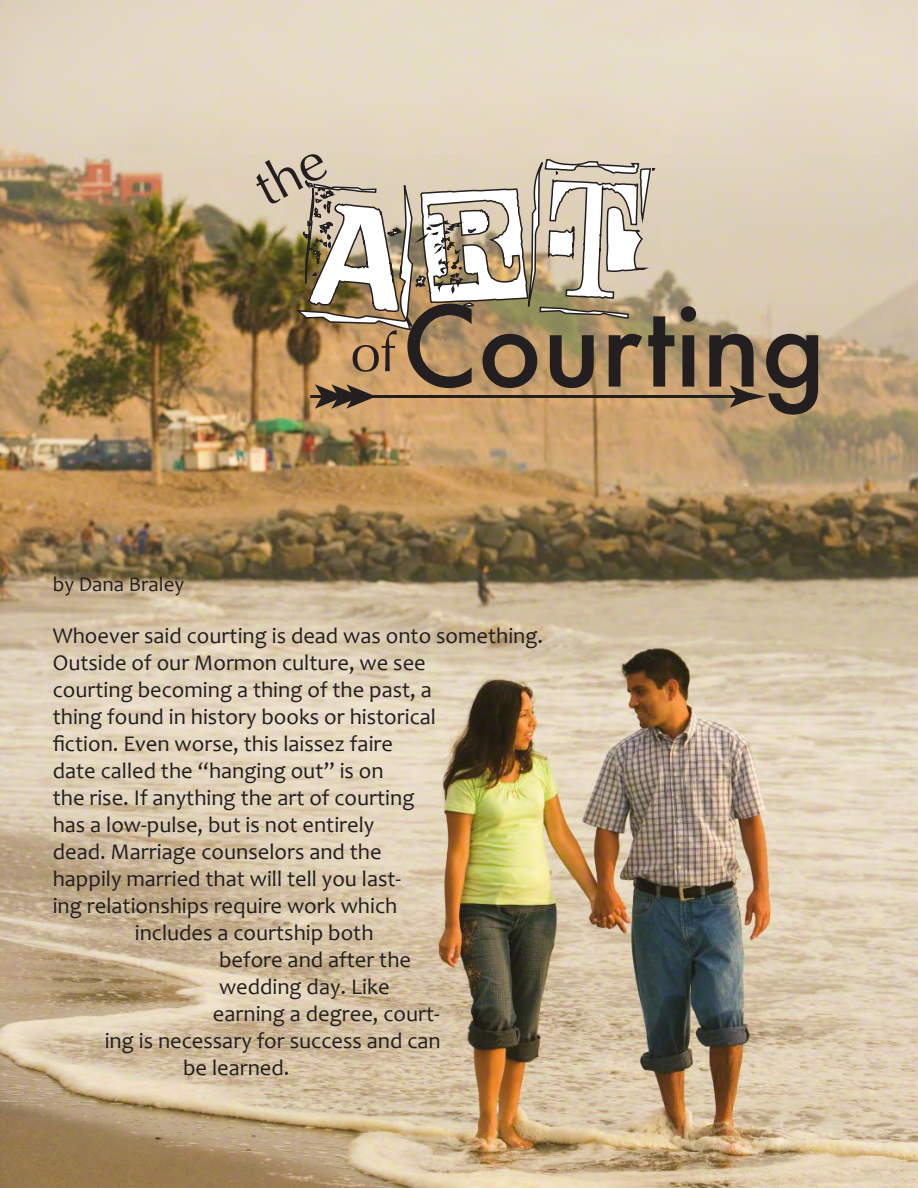
<style>
.page{position:relative;width:918px;height:1188px;background:#fff}
.page>*{position:absolute;margin:0;border:0;box-sizing:border-box;transform-origin:0 0}
.t1{font:210px "Brands Kidnapped";color:#fff}
.t2{font:500 108px "Futura";color:#231f20}
.t3{font:22.5px "Candara";color:#231f20}
.t4{font:21px "Candara";color:#231f20}
.s1{font-size:225px}
.s2{font-size:255px}
.s3{font-family:"Optima";font-weight:400;font-size:54px}
</style>
<div class="page">
<img style="left:0;top:1px;width:918px;height:1186px">
<hr style="left:325px;top:395px;width:417px;height:3px;background:#231f20">
<svg style="left:730px;top:385px;width:36px;height:23px"></svg>
<hr style="left:310px;top:395px;width:30px;height:3px;background:#231f20">
<svg style="left:315px;top:384px;width:61px;height:25px"></svg>
<img style="left:423px;top:674px;width:373px;height:476px">
<img style="left:252px;top:150px;width:405px;height:196px">
<h1 class="t1" style="left:300px;top:137px;width:358px">a<span class="s1">r</span><span class="s2">t</span></h1>
<h2 class="t2" style="left:351px;top:272px;width:477px"><span class="s3">of</span>Courting</h2>
<p class="t4" style="left:53px;top:571px;width:133px">by Dana Braley</p>
<p class="t3" style="left:53px;top:622px;width:492px">Whoever said courting is dead was onto something.</p>
<p class="t3" style="left:53px;top:649px;width:375px">Outside of our Mormon culture, we see</p>
<p class="t3" style="left:53px;top:676px;width:381px">courting becoming a thing of the past, a</p>
<p class="t3" style="left:53px;top:703px;width:385px">thing found in history books or historical</p>
<p class="t3" style="left:53px;top:730px;width:342px">fiction. Even worse, this laissez faire</p>
<p class="t3" style="left:53px;top:757px;width:332px">date called the “hanging out” is on</p>
<p class="t3" style="left:53px;top:784px;width:363px">the rise. If anything the art of courting</p>
<p class="t3" style="left:53px;top:811px;width:323px">has a low-pulse, but is not entirely</p>
<p class="t3" style="left:53px;top:838px;width:330px">dead. Marriage counselors and the</p>
<p class="t3" style="left:53px;top:865px;width:350px">happily married that will tell you last-</p>
<p class="t3" style="left:53px;top:892px;width:346px">ing relationships require work which</p>
<p class="t3" style="left:135px;top:919px;width:240px">includes a courtship both</p>
<p class="t3" style="left:219px;top:946px;width:194px">before and after the</p>
<p class="t3" style="left:219px;top:973px;width:172px">wedding day. Like</p>
<p class="t3" style="left:213px;top:1000px;width:228px">earning a degree, court-</p>
<p class="t3" style="left:105px;top:1027px;width:338px">ing is necessary for success and can</p>
<p class="t3" style="left:183px;top:1054px;width:108px">be learned.</p>
</div>
